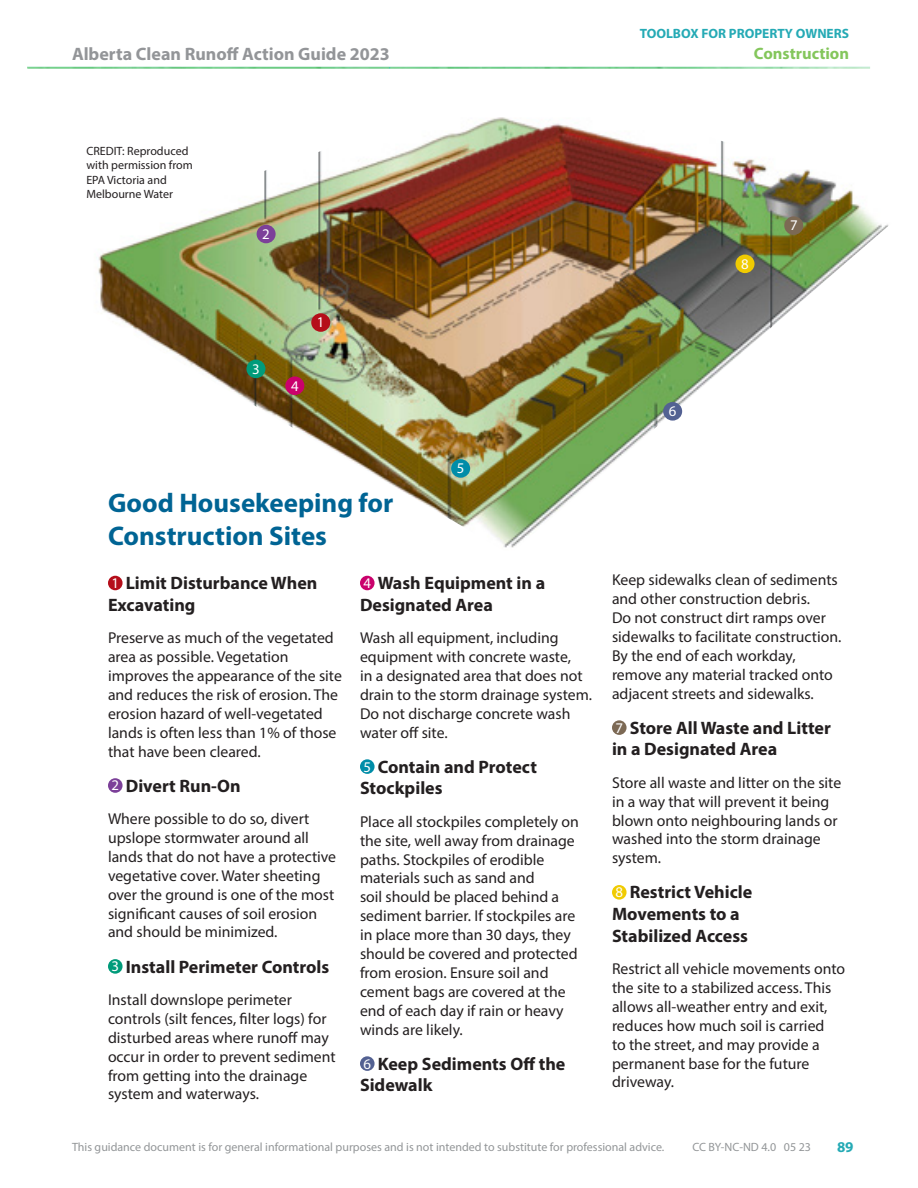
<style>
.page{position:relative;width:918px;height:1188px;background:#fff}
.page>*{position:absolute;margin:0;border:0;box-sizing:border-box;transform-origin:0 0}
.Header_lvl_2{font:700 27px/32.4px "Myriad Pro";color:#006494}
.Body{font:700 18px/21.6px "Myriad Pro";color:#231f20}
.t1{font:700 18px "Myriad Pro";color:#939598}
.RUNNING_HEADER{font:700 16.5px "Myriad Pro";color:#84c65c}
.Body-2{font:15.75px/18.9px "Myriad Pro";color:#231f20}
.t2{font:700 15px "Myriad Pro";color:#25aab5}
.Header_lvl_2-2{font:14.85px "Myriad Pro";color:#fff}
.toolbox_title{font:700 13.5px "Myriad Pro";color:#25aab5}
.t3{font:12px "Myriad Pro";color:#939698}
.t4{font:12px/14.4px "Myriad Pro";color:#231f20}
</style>
<div class="page">
<img style="left:27px;top:67px;width:843px;height:2px">
<div style="left:108px;top:576px;width:15px;height:14px;background:#b50e1a;border-radius:50%"></div>
<div style="left:108px;top:778px;width:15px;height:15px;background:#7c4099;border-radius:50%"></div>
<div style="left:108px;top:959px;width:15px;height:15px;background:#009b7a;border-radius:50%"></div>
<div style="left:360px;top:576px;width:15px;height:14px;background:#ca016c;border-radius:50%"></div>
<div style="left:360px;top:759px;width:15px;height:15px;background:#008da8;border-radius:50%"></div>
<div style="left:360px;top:1056px;width:15px;height:15px;background:#536192;border-radius:50%"></div>
<div style="left:612px;top:720px;width:15px;height:15px;background:#7c6954;border-radius:50%"></div>
<div style="left:612px;top:885px;width:15px;height:15px;background:#f0cb02;border-radius:50%"></div>
<img style="left:98px;top:117px;width:791px;height:431px">
<div style="left:311px;top:313px;width:19px;height:19px;background:#b50e1a;border-radius:50%"></div>
<div style="left:257px;top:225px;width:19px;height:18px;background:#7c4099;border-radius:50%"></div>
<div style="left:246px;top:360px;width:19px;height:18px;background:#009b7a;border-radius:50%"></div>
<div style="left:285px;top:376px;width:19px;height:19px;background:#ca016c;border-radius:50%"></div>
<div style="left:663px;top:402px;width:19px;height:19px;background:#536192;border-radius:50%"></div>
<div style="left:451px;top:459px;width:19px;height:19px;background:#008da8;border-radius:50%"></div>
<div style="left:784px;top:216px;width:19px;height:19px;background:#7c6954;border-radius:50%"></div>
<div style="left:736px;top:255px;width:19px;height:18px;background:#f0cb02;border-radius:50%"></div>
<p class="t1" style="left:72px;top:42px;width:319px">Alberta Clean Runoff Action Guide 2023</p>
<p class="toolbox_title" style="left:640px;top:25px;width:211px">TOOLBOX FOR PROPERTY OWNERS</p>
<p class="RUNNING_HEADER" style="left:754px;top:43px;width:97px">Construction</p>
<p class="t4" style="left:86px;top:143px;width:108px">CREDIT: Reproduced with permission from<br>EPA Victoria and<br>Melbourne Water</p>
<p class="Header_lvl_2-2" style="left:262px;top:225px;width:9px">2</p>
<p class="Header_lvl_2-2" style="left:252px;top:360px;width:9px">3</p>
<p class="Header_lvl_2-2" style="left:317px;top:313px;width:9px">1</p>
<p class="Header_lvl_2-2" style="left:291px;top:376px;width:9px">4</p>
<p class="Header_lvl_2" style="left:108px;top:486px;width:287px">Good Housekeeping for<br>Construction Sites</p>
<p class="Header_lvl_2-2" style="left:457px;top:459px;width:9px">5</p>
<p class="Body" style="left:108px;top:572px;width:211px;text-indent:18px">Limit Disturbance When<br>Excavating</p>
<p class="Body-2" style="left:108px;top:628px;width:236px">Preserve as much of the vegetated area as possible. Vegetation improves the appearance of the site and reduces the risk of erosion. The erosion hazard of well-vegetated lands is often less than 1% of those that have been cleared.</p>
<p class="Header_lvl_2-2" style="left:111px;top:776px;width:9px">2</p>
<p class="Body" style="left:126px;top:774px;width:117px">Divert Run-On</p>
<p class="Body-2" style="left:108px;top:809px;width:230px">Where possible to do so, divert upslope stormwater around all lands that do not have a protective vegetative cover. Water sheeting over the ground is one of the most significant causes of soil erosion and should be minimized.</p>
<p class="Header_lvl_2-2" style="left:111px;top:957px;width:9px">3</p>
<p class="Body" style="left:126px;top:955px;width:205px">Install Perimeter Controls</p>
<p class="Body-2" style="left:108px;top:990px;width:229px">Install downslope perimeter controls (silt fences, filter logs) for disturbed areas where runoff may occur in order to prevent sediment from getting into the drainage system and waterways.</p>
<p class="Header_lvl_2-2" style="left:111px;top:574px;width:9px">1</p>
<p class="Body" style="left:360px;top:572px;width:187px;text-indent:18px">Wash Equipment in a<br>Designated Area</p>
<p class="Body-2" style="left:360px;top:628px;width:234px">Wash all equipment, including equipment with concrete waste,<br>in a designated area that does not drain to the storm drainage system.<br>Do not discharge concrete wash water off site.</p>
<p class="Header_lvl_2-2" style="left:363px;top:757px;width:9px">5</p>
<p class="Header_lvl_2-2" style="left:363px;top:574px;width:9px">4</p>
<p class="Body" style="left:360px;top:755px;width:178px;text-indent:18px">Contain and Protect<br>Stockpiles</p>
<p class="Body-2" style="left:360px;top:812px;width:220px">Place all stockpiles completely on the site, well away from drainage paths. Stockpiles of erodible materials such as sand and<br>soil should be placed behind a sediment barrier. If stockpiles are in place more than 30 days, they should be covered and protected from erosion. Ensure soil and cement bags are covered at the end of each day if rain or heavy winds are likely.</p>
<p class="Header_lvl_2-2" style="left:363px;top:1054px;width:9px">6</p>
<p class="Body" style="left:360px;top:1052px;width:207px;text-indent:18px">Keep Sediments Off the<br>Sidewalk</p>
<p class="Header_lvl_2-2" style="left:669px;top:402px;width:9px">6</p>
<p class="Header_lvl_2-2" style="left:741px;top:254px;width:9px">8</p>
<p class="Header_lvl_2-2" style="left:790px;top:216px;width:9px">7</p>
<p class="Body-2" style="left:612px;top:570px;width:231px">Keep sidewalks clean of sediments and other construction debris.<br>Do not construct dirt ramps over sidewalks to facilitate construction.<br>By the end of each workday, remove any material tracked onto adjacent streets and sidewalks.</p>
<p class="Header_lvl_2-2" style="left:615px;top:718px;width:9px">7</p>
<p class="Body" style="left:612px;top:716px;width:220px;text-indent:18px">Store All Waste and Litter in a Designated Area</p>
<p class="Body-2" style="left:612px;top:773px;width:231px">Store all waste and litter on the site in a way that will prevent it being blown onto neighbouring lands or washed into the storm drainage system.</p>
<p class="Header_lvl_2-2" style="left:615px;top:883px;width:9px">8</p>
<p class="Body" style="left:612px;top:881px;width:142px;text-indent:18px">Restrict Vehicle<br>Movements to a<br>Stabilized Access</p>
<p class="Body-2" style="left:612px;top:959px;width:235px">Restrict all vehicle movements onto the site to a stabilized access. This allows all-weather entry and exit, reduces how much soil is carried<br>to the street, and may provide a permanent base for the future driveway.</p>
<p class="t3" style="left:72px;top:1139px;width:594px">This guidance document is for general informational purposes and is not intended to substitute for professional advice.</p>
<p class="t3" style="left:692px;top:1139px;width:120px">CC BY-NC-ND 4.0 05 23</p>
<p class="t2" style="left:837px;top:1138px;width:18px">89</p>
</div>
